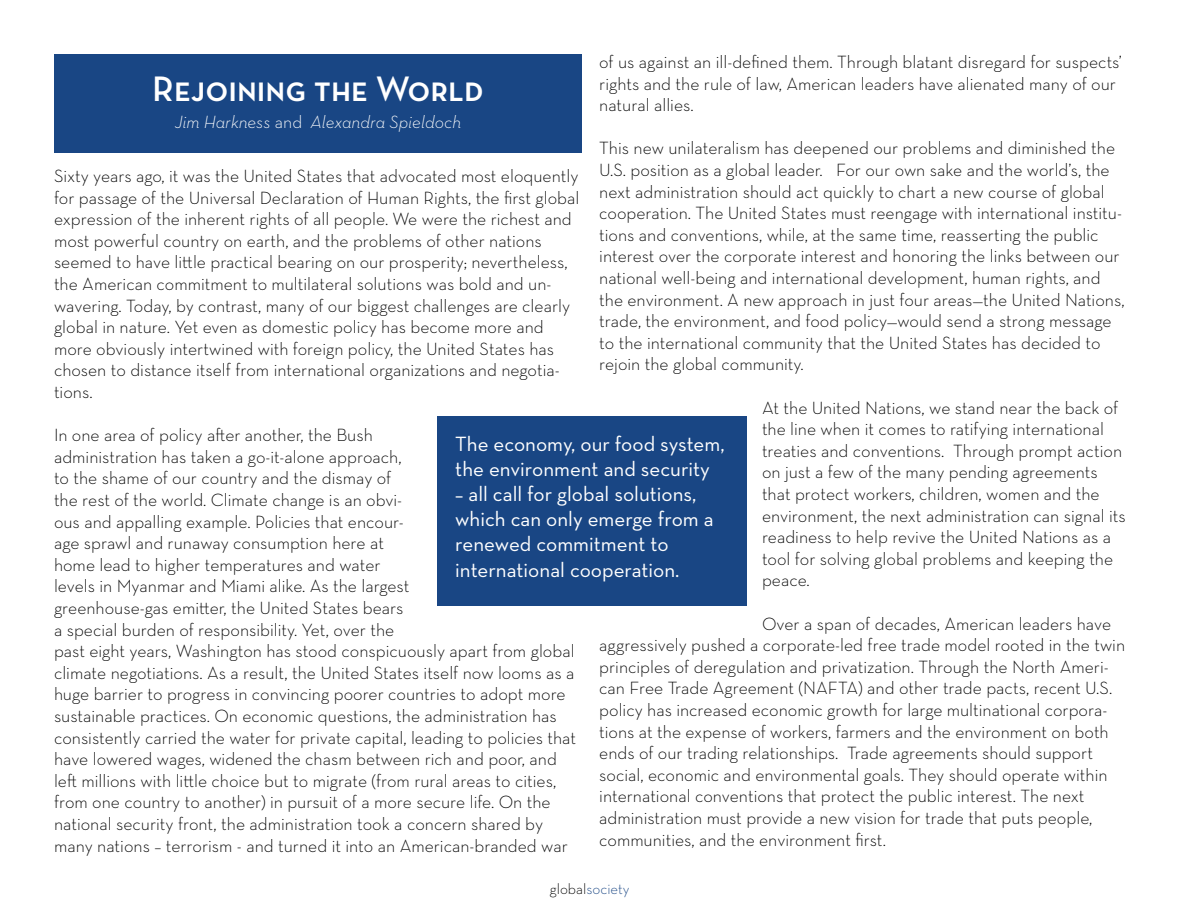
<style>
.page{position:relative;width:1188px;height:918px;background:#fff}
.page>*{position:absolute;margin:0;border:0;box-sizing:border-box;transform-origin:0 0}
.t1{font:600 36px "Neutraface Text";color:#fff}
.t2{font:21px/25.2px "Neutraface Text";color:#fff}
.t3{font:300 18px/21.6px "Neutraface Text";color:#000}
.t4{font:italic 300 18px "Neutraface Text";color:#fff}
.t5{font:300 15px "Neutraface Text";color:#194684}
.s1{font-style:normal}
.s2{color:#000}
</style>
<div class="page">
<div style="left:54px;top:54px;width:527px;height:99px;background:#194684"></div>
<div style="left:437px;top:416px;width:310px;height:190px;background:#194684"></div>
<p class="t3" style="left:599px;top:51px;width:524px">of us against an ill-defined them. Through blatant disregard for suspects’ rights and the rule of law, American leaders have alienated many of our natural allies.</p>
<p class="t3" style="left:599px;top:137px;width:527px">This new unilateralism has deepened our problems and diminished the U.S. position as a global leader. For our own sake and the world’s, the next administration should act quickly to chart a new course of global cooperation. The United States must reengage with international institu&shy;tions and conventions, while, at the same time, reasserting the public interest over the corporate interest and honoring the links between our national well-being and international development, human rights, and the environment. A new approach in just four areas—the United Nations, trade, the environment, and food policy—would send a strong message to the international community that the United States has decided to rejoin the global community.</p>
<p class="t3" style="left:762px;top:396px;width:365px">At the United Nations, we stand near the back of the line when it comes to ratifying international treaties and conventions. Through prompt action on just a few of the many pending agreements that protect workers, children, women and the environment, the next administration can signal its readiness to help revive the United Nations as a tool for solving global problems and keeping the peace.</p>
<p class="t3" style="left:599px;top:612px;width:527px;text-indent:163px">Over a span of decades, American leaders have aggressively pushed a corporate-led free trade model rooted in the twin principles of deregulation and privatization. Through the North Ameri&shy;can Free Trade Agreement (NAFTA) and other trade pacts, recent U.S. policy has increased economic growth for large multinational corpora&shy;tions at the expense of workers, farmers and the environment on both ends of our trading relationships. Trade agreements should support social, economic and environmental goals. They should operate within international conventions that protect the public interest. The next administration must provide a new vision for trade that puts people, communities, and the environment first.</p>
<h1 class="t1" style="left:152px;top:67px;width:333px">Rejoining the World</h1>
<p class="t4" style="left:175px;top:111px;width:288px">Jim Harkness <span class="s1">and</span> Alexandra Spieldoch</p>
<p class="t3" style="left:54px;top:165px;width:527px">Sixty years ago, it was the United States that advocated most eloquently for passage of the Universal Declaration of Human Rights, the first global expression of the inherent rights of all people. We were the richest and most powerful country on earth, and the problems of other nations seemed to have little practical bearing on our prosperity; nevertheless, the American commitment to multilateral solutions was bold and un&shy;wavering. Today, by contrast, many of our biggest challenges are clearly global in nature. Yet even as domestic policy has become more and more obviously intertwined with foreign policy, the United States has chosen to distance itself from international organizations and negotia&shy;tions.</p>
<p class="t3" style="left:54px;top:424px;width:524px">In one area of policy after another, the Bush<br>administration has taken a go-it-alone approach,<br>to the shame of our country and the dismay of<br>the rest of the world. Climate change is an obvi-<br>ous and appalling example. Policies that encour-<br>age sprawl and runaway consumption here at<br>home lead to higher temperatures and water<br>levels in Myanmar and Miami alike. As the largest<br>greenhouse-gas emitter, the United States bears<br>a special burden of responsibility. Yet, over the<br>past eight years, Washington has stood conspicuously apart from global climate negotiations. As a result, the United States itself now looms as a huge barrier to progress in convincing poorer countries to adopt more sustainable practices. On economic questions, the administration has consistently carried the water for private capital, leading to policies that have lowered wages, widened the chasm between rich and poor, and left millions with little choice but to migrate (from rural areas to cities, from one country to another) in pursuit of a more secure life. On the national security front, the administration took a concern shared by many nations – terrorism - and turned it into an American-branded war</p>
<p class="t2" style="left:455px;top:431px;width:271px">The economy, our food system, the environment and security</p>
<p class="t2" style="left:455px;top:481px;width:260px">– all call for global solutions, which can only emerge from a renewed commitment to international cooperation.</p>
<p class="t5" style="left:550px;top:879px;width:81px"><span class="s2">global</span>society</p>
</div>
